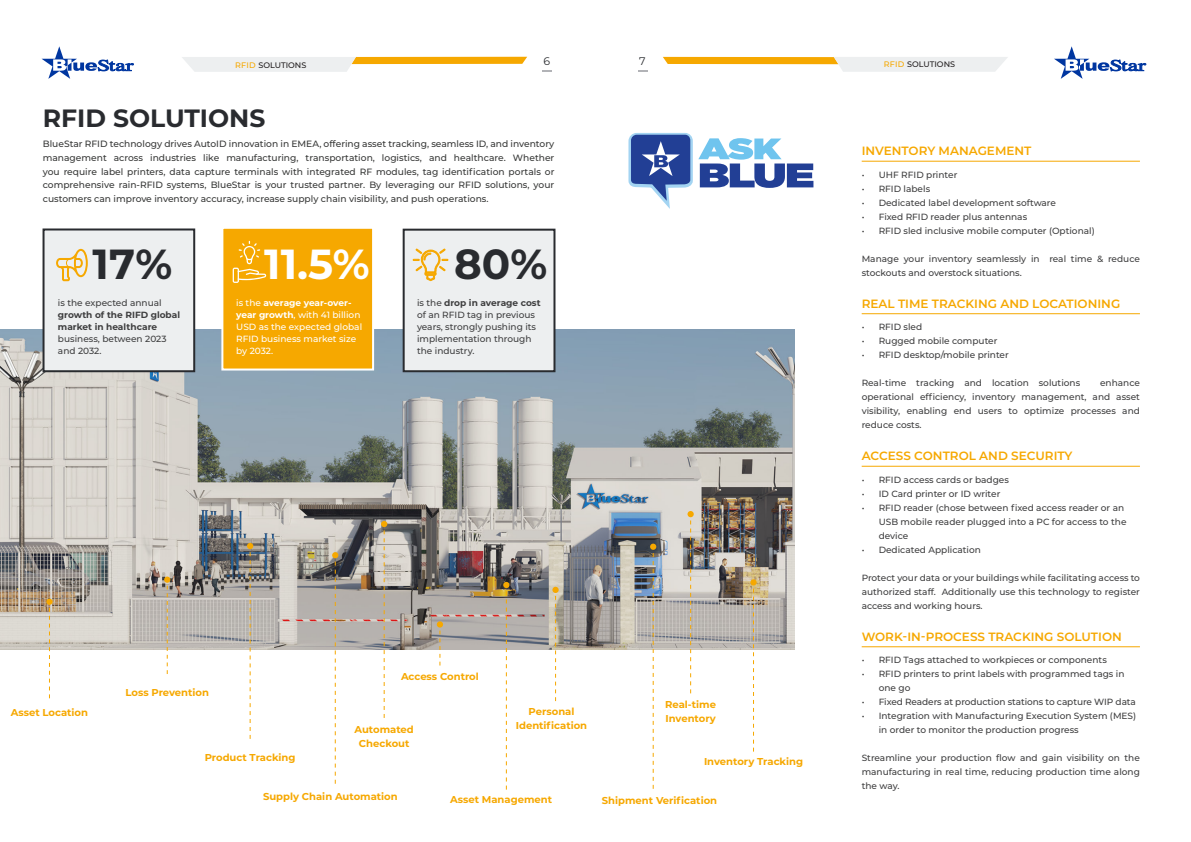
<style>
.page{position:relative;width:1191px;height:842px;background:#fff}
.page>*{position:absolute;margin:0;border:0;box-sizing:border-box;transform-origin:0 0}
.Headline{font:700 42px "Montserrat";color:#292b2f}
.Headline-2{font:700 42px "Montserrat";color:#fff}
.Headline-3{font:700 25px "Montserrat";color:#292b2f}
.Headline-Solution_Boxes{font:600 12px "Montserrat";color:#f6a800}
.t1{font:11px "Montserrat";color:#292b2f}
.Solutions{font:700 10px/14px "Montserrat";color:#f6a800;text-align:center}
.Paragraph{font:500 9.1px/13.7px "Montserrat";color:#373837;text-align:justify}
.Paragraph-2{font:500 9px/14px "Montserrat";color:#3e3e3f}
.Paragraph-3{font:500 9px/12px "Montserrat";color:#fff}
.t2{font:500 8px "Montserrat";color:#231f20}
.s1{color:#f6a800}
.s2{font-weight:700}
</style>
<div class="page">
<svg style="left:42px;top:46px;width:92px;height:33px"></svg>
<svg style="left:1054px;top:46px;width:92px;height:33px"></svg>
<img style="left:0;top:329px;width:794px;height:320px">
<svg style="left:182px;top:57px;width:345px;height:15px"></svg>
<svg style="left:542px;top:70px;width:10px;height:2px"></svg>
<svg style="left:663px;top:57px;width:345px;height:15px"></svg>
<svg style="left:638px;top:70px;width:9px;height:2px"></svg>
<svg style="left:49px;top:605px;width:1px;height:93px"></svg>
<div style="left:46px;top:599px;width:7px;height:6px;background:#f6a800;border-radius:50%"></div>
<svg style="left:247px;top:543px;width:6px;height:196px"></svg>
<svg style="left:167px;top:583px;width:1px;height:91px"></svg>
<div style="left:164px;top:576px;width:6px;height:7px;background:#f6a800;border-radius:50%"></div>
<svg style="left:381px;top:521px;width:6px;height:197px"></svg>
<svg style="left:650px;top:544px;width:6px;height:245px"></svg>
<svg style="left:503px;top:582px;width:6px;height:208px"></svg>
<svg style="left:439px;top:628px;width:1px;height:37px"></svg>
<div style="left:437px;top:621px;width:6px;height:7px;background:#f6a800;border-radius:50%"></div>
<svg style="left:552px;top:587px;width:6px;height:114px"></svg>
<svg style="left:332px;top:552px;width:6px;height:232px"></svg>
<div style="left:403px;top:229px;width:152px;height:143px;background:#edeff0;border:2px solid #292b2f"></div>
<div style="left:43px;top:228px;width:152px;height:144px;background:#edeff0;border:2px solid #292b2f"></div>
<div style="left:221px;top:227px;width:153px;height:143px;background:#f6a800;border:2px solid #fff"></div>
<svg style="left:233px;top:241px;width:33px;height:42px"></svg>
<hr style="left:861px;top:161px;width:279px;height:1px;background:#f6a800">
<hr style="left:861px;top:313px;width:279px;height:1px;background:#f6a800">
<hr style="left:861px;top:466px;width:279px;height:1px;background:#f6a800">
<hr style="left:861px;top:646px;width:279px;height:1px;background:#f6a800">
<svg style="left:413px;top:248px;width:35px;height:33px"></svg>
<svg style="left:56px;top:249px;width:32px;height:32px"></svg>
<svg style="left:690px;top:517px;width:1px;height:176px"></svg>
<div style="left:687px;top:511px;width:7px;height:6px;background:#f6a800;border-radius:50%"></div>
<svg style="left:750px;top:579px;width:6px;height:173px"></svg>
<svg style="left:628px;top:133px;width:185px;height:76px"></svg>
<p class="t2" style="left:235px;top:59px;width:73px"><span class="s1">RFID</span> SOLUTIONS</p>
<p class="t1" style="left:543px;top:53px;width:8px">6</p>
<p class="t1" style="left:639px;top:54px;width:8px">7</p>
<p class="t2" style="left:884px;top:59px;width:73px"><span class="s1">RFID</span> SOLUTIONS</p>
<p class="Headline-3" style="left:43px;top:100px;width:224px">RFID SOLUTIONS</p>
<p class="Paragraph" style="left:43px;top:137px;width:513px">BlueStar RFID technology drives AutoID innovation in EMEA, offering asset tracking, seamless ID, and inventory management across industries like manufacturing, transportation, logistics, and healthcare. Whether you require label printers, data capture terminals with integrated RF modules, tag identification portals or comprehensive rain-RFID systems, BlueStar is your trusted partner. By leveraging our RFID solutions, your customers can improve inventory accuracy, increase supply chain visibility, and push operations.</p>
<p class="Headline" style="left:93px;top:234px;width:81px">17%</p>
<p class="Paragraph-2" style="left:58px;top:296px;width:124px;line-height:12px">is the expected annual <span class="s2">growth of the RIFD global market in healthcare </span>business, between 2023 and 2032.</p>
<p class="Headline-2" style="left:264px;top:234px;width:107px">11.5%</p>
<p class="Paragraph-3" style="left:236px;top:296px;width:127px">is the <span class="s2">average year-over&shy;year growth</span>, with 41 billion<br>USD as the expected global<br>RFID business market size by 2032.</p>
<p class="Headline" style="left:454px;top:234px;width:95px">80%</p>
<p class="Paragraph-2" style="left:417px;top:296px;width:125px;line-height:12px">is the <span class="s2">drop in average cost </span>of an RFID tag in previous years, strongly pushing its implementation through the industry.</p>
<p class="Solutions" style="left:11px;top:705px;width:79px">Asset Location</p>
<p class="Solutions" style="left:125px;top:685px;width:85px">Loss Prevention</p>
<p class="Solutions" style="left:205px;top:750px;width:92px">Product Tracking</p>
<p class="Solutions" style="left:401px;top:669px;width:79px">Access Control</p>
<p class="Solutions" style="left:354px;top:721px;width:61px">Automated</p>
<p class="Solutions" style="left:359px;top:735px;width:52px">Checkout</p>
<p class="Solutions" style="left:516px;top:704px;width:73px">Personal<br>Identification</p>
<p class="Solutions" style="left:263px;top:789px;width:136px">Supply Chain Automation</p>
<p class="Solutions" style="left:450px;top:791px;width:104px">Asset Management</p>
<p class="Solutions" style="left:665px;top:697px;width:52px">Real-time</p>
<p class="Solutions" style="left:665px;top:711px;width:52px">Inventory</p>
<p class="Solutions" style="left:704px;top:754px;width:101px">Inventory Tracking</p>
<p class="Solutions" style="left:602px;top:793px;width:117px">Shipment Verification</p>
<p class="Headline-Solution_Boxes" style="left:861px;top:142px;width:171px">INVENTORY MANAGEMENT</p>
<p class="Paragraph-2" style="left:861px;top:167px;width:97px">• UHF RFID printer</p>
<p class="Paragraph-2" style="left:861px;top:181px;width:70px">• RFID labels</p>
<p class="Paragraph-2" style="left:861px;top:195px;width:196px">• Dedicated label development software</p>
<p class="Paragraph-2" style="left:861px;top:209px;width:167px">• Fixed RFID reader plus antennas</p>
<p class="Paragraph-2" style="left:861px;top:223px;width:234px">• RFID sled inclusive mobile computer (Optional)</p>
<p class="Paragraph-2" style="left:861px;top:251px;width:280px">Manage your inventory seamlessly in real time &amp; reduce stockouts and overstock situations.</p>
<p class="Headline-Solution_Boxes" style="left:861px;top:295px;width:260px">REAL TIME TRACKING AND LOCATIONING</p>
<p class="Paragraph-2" style="left:861px;top:320px;width:62px">• RFID sled</p>
<p class="Paragraph-2" style="left:861px;top:334px;width:137px">• Rugged mobile computer</p>
<p class="Paragraph-2" style="left:861px;top:348px;width:149px">• RFID desktop/mobile printer</p>
<p class="Paragraph-2" style="left:861px;top:376px;width:220px">Real-time tracking and location solutions</p>
<p class="Paragraph-2" style="left:861px;top:376px;width:280px;text-align:justify;text-indent:238px">enhance operational efficiency, inventory management, and asset visibility, enabling end users to optimize processes and reduce costs.</p>
<p class="Headline-Solution_Boxes" style="left:861px;top:448px;width:212px">ACCESS CONTROL AND SECURITY</p>
<p class="Paragraph-2" style="left:861px;top:472px;width:149px">• RFID access cards or badges</p>
<p class="Paragraph-2" style="left:861px;top:486px;width:140px">• ID Card printer or ID writer</p>
<p class="Paragraph-2" style="left:878px;top:500px;width:249px;text-indent:-17px">• RFID reader (chose between fixed access reader or an<br>USB mobile reader plugged into a PC for access to the device</p>
<p class="Paragraph-2" style="left:861px;top:542px;width:121px">• Dedicated Application</p>
<p class="Paragraph-2" style="left:861px;top:570px;width:280px;text-align:justify">Protect your data or your buildings while facilitating access to authorized staff. Additionally use this technology to register access and working hours.</p>
<p class="Headline-Solution_Boxes" style="left:861px;top:628px;width:262px">WORK-IN-PROCESS TRACKING SOLUTION</p>
<p class="Paragraph-2" style="left:861px;top:653px;width:247px">• RFID Tags attached to workpieces or components</p>
<p class="Paragraph-2" style="left:878px;top:667px;width:247px;text-indent:-17px">• RFID printers to print labels with programmed tags in one go</p>
<p class="Paragraph-2" style="left:861px;top:695px;width:276px">• Fixed Readers at production stations to capture WIP data</p>
<p class="Paragraph-2" style="left:878px;top:709px;width:259px;text-indent:-17px">• Integration with Manufacturing Execution System (MES) in order to monitor the production progress</p>
<p class="Paragraph-2" style="left:861px;top:751px;width:280px;text-align:justify">Streamline your production flow and gain visibility on the manufacturing in real time, reducing production time along the way.</p>
</div>
